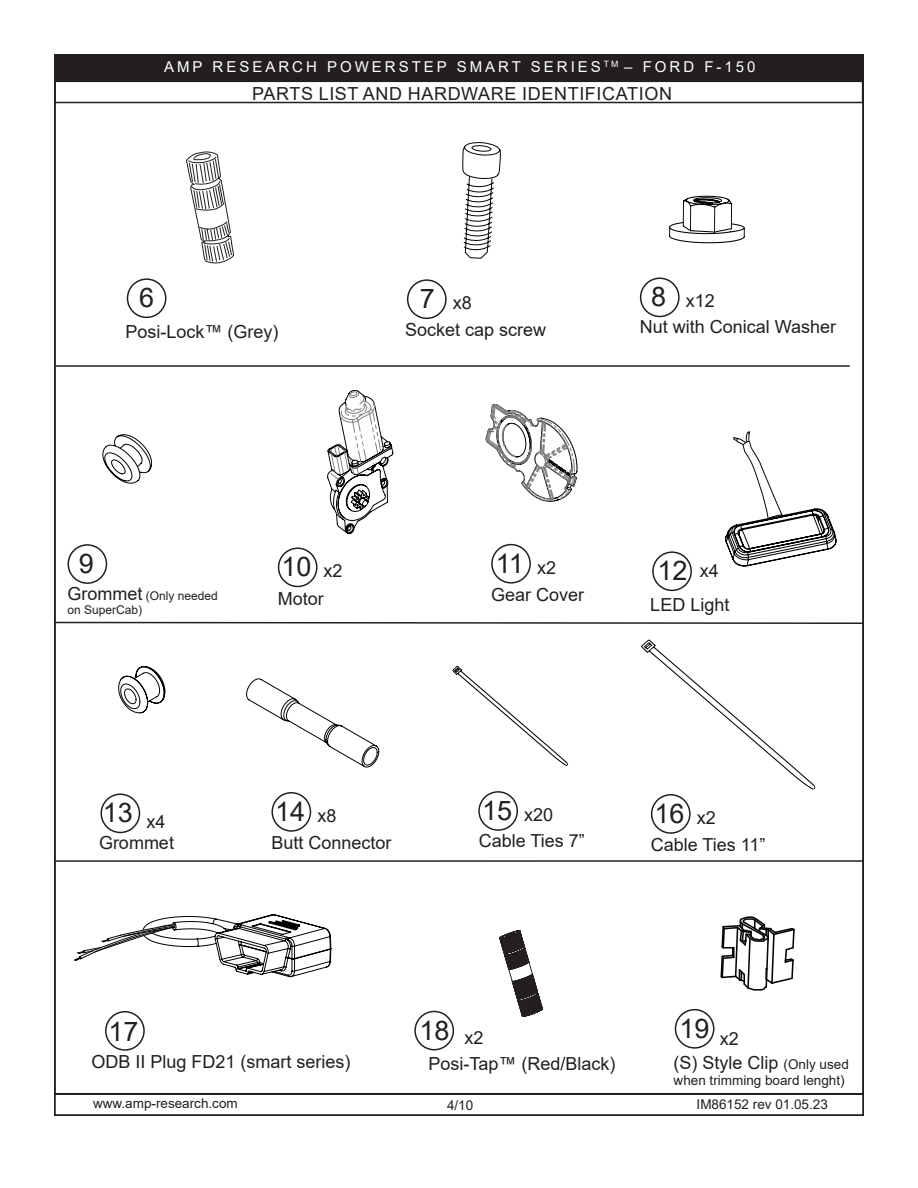
<style>
.page{position:relative;width:918px;height:1188px;background:#fff}
.page>*{position:absolute;margin:0;border:0;box-sizing:border-box;transform-origin:0 0}
.t1{font:27px "Arial";color:#231f20}
.t2{font:18px/25.5px "Arial";color:#231f20}
.t3{font:18px "Arial";letter-spacing:.035em;color:#231f20}
.t4{font:15px "Arial";letter-spacing:.2em;color:#fff}
.t5{font:13.5px "Arial";color:#231f20}
.t6{font:12px/14.4px "Arial";color:#231f20}
.s1{font-size:27px}
.s2{font-size:18px}
.s3{font-size:13.5px}
</style>
<div class="page">
<div style="left:54px;top:55px;width:809px;height:26px;background:#231f20"></div>
<div style="left:478px;top:791px;width:40px;height:40px;border:2px solid #231f20;border-radius:50%"></div>
<div style="left:651px;top:794px;width:40px;height:40px;border:2px solid #231f20;border-radius:50%"></div>
<div style="left:407px;top:279px;width:40px;height:40px;border:2px solid #231f20;border-radius:50%"></div>
<svg style="left:462px;top:142px;width:39px;height:117px"></svg>
<div style="left:640px;top:278px;width:40px;height:39px;border:2px solid #231f20;border-radius:50%"></div>
<div style="left:271px;top:792px;width:40px;height:40px;border:2px solid #231f20;border-radius:50%"></div>
<div style="left:105px;top:1011px;width:40px;height:40px;border:2px solid #231f20;border-radius:50%"></div>
<svg style="left:74px;top:914px;width:258px;height:63px"></svg>
<svg style="left:486px;top:404px;width:91px;height:98px"></svg>
<div style="left:491px;top:544px;width:40px;height:40px;border:2px solid #231f20;border-radius:50%"></div>
<svg style="left:327px;top:390px;width:66px;height:144px"></svg>
<div style="left:278px;top:548px;width:40px;height:39px;border:2px solid #231f20;border-radius:50%"></div>
<svg style="left:725px;top:431px;width:111px;height:135px"></svg>
<div style="left:652px;top:551px;width:40px;height:40px;border:2px solid #231f20;border-radius:50%"></div>
<svg style="left:669px;top:196px;width:76px;height:47px"></svg>
<div style="left:67px;top:544px;width:40px;height:40px;border:2px solid #231f20;border-radius:50%"></div>
<div style="left:100px;top:794px;width:40px;height:39px;border:2px solid #231f20;border-radius:50%"></div>
<svg style="left:186px;top:151px;width:48px;height:112px"></svg>
<div style="left:127px;top:278px;width:39px;height:40px;border:2px solid #231f20;border-radius:50%"></div>
<svg style="left:720px;top:916px;width:75px;height:75px"></svg>
<div style="left:675px;top:1009px;width:39px;height:40px;border:2px solid #231f20;border-radius:50%"></div>
<div style="left:414px;top:1011px;width:40px;height:39px;border:2px solid #231f20;border-radius:50%"></div>
<svg style="left:500px;top:930px;width:43px;height:86px"></svg>
<div style="left:54px;top:81px;width:809px;height:22px;border:2px solid #231f20"></div>
<div style="left:54px;top:1094px;width:810px;height:22px;border:2px solid #231f20"></div>
<hr style="left:56px;top:365px;width:794px;height:2px;background:#231f20">
<svg style="left:54px;top:602px;width:810px;height:227px"></svg>
<hr style="left:55px;top:860px;width:808px;height:2px;background:#231f20">
<svg style="left:103px;top:434px;width:49px;height:49px"></svg>
<p class="t4" style="left:164px;top:56px;width:593px">AMP RESEARCH POWERSTEP SMART SERIES <sup>TM</sup> – FORD F-150</p>
<p class="t3" style="left:252px;top:81px;width:421px">PARTS LIST AND HARDWARE IDENTIFICATION</p>
<h1 class="t1" style="left:139px;top:279px;width:17px">6</h1>
<p class="t2" style="left:126px;top:319px;width:155px">Posi-Lock™ (Grey)</p>
<p class="t2" style="left:405px;top:290px;width:143px;line-height:26.5px;text-indent:15px"><span class="s1">7</span> x8<br>Socket cap screw</p>
<p class="t2" style="left:640px;top:288px;width:198px;text-indent:11px"><span class="s1">8</span> x12<br>Nut with Conical Washer</p>
<h1 class="t1" style="left:496px;top:545px;width:62px">11 <span class="s2">x2</span></h1>
<p class="t2" style="left:491px;top:582px;width:95px">Gear Cover</p>
<h1 class="t1" style="left:79px;top:545px;width:17px">9</h1>
<p class="t2" style="left:700px;top:557px;width:21px">x4</p>
<p class="t6" style="left:68px;top:588px;width:152px"><span class="s2">Grommet</span> (Only needed on SuperCab)</p>
<h1 class="t1" style="left:282px;top:548px;width:63px">10 <span class="s2">x2</span></h1>
<p class="t2" style="left:278px;top:586px;width:48px">Motor</p>
<h1 class="t1" style="left:657px;top:552px;width:32px">12</h1>
<p class="t2" style="left:650px;top:591px;width:81px">LED Light</p>
<h1 class="t1" style="left:103px;top:794px;width:32px">13</h1>
<p class="t2" style="left:99px;top:830px;width:77px">Grommet</p>
<p class="t2" style="left:147px;top:809px;width:21px">x4</p>
<h1 class="t1" style="left:275px;top:793px;width:63px">14 <span class="s2">x8</span></h1>
<p class="t2" style="left:271px;top:830px;width:122px">Butt Connector</p>
<p class="t2" style="left:479px;top:802px;width:108px"><span class="s1">15</span> x20<br>Cable Ties 7”</p>
<h1 class="t1" style="left:655px;top:795px;width:63px">16 <span class="s2">x2</span></h1>
<p class="t2" style="left:651px;top:832px;width:116px">Cable Ties 11”</p>
<h1 class="t1" style="left:109px;top:1013px;width:32px">17</h1>
<p class="t2" style="left:92px;top:1049px;width:261px">ODB II Plug FD21 (smart series)</p>
<h1 class="t1" style="left:420px;top:1012px;width:32px">18</h1>
<p class="t2" style="left:464px;top:1025px;width:21px">x2</p>
<p class="t2" style="left:429px;top:1050px;width:189px">Posi-Tap™ (Red/Black)</p>
<h1 class="t1" style="left:680px;top:1010px;width:32px">19</h1>
<p class="t2" style="left:674px;top:1049px;width:177px">(S) Style Clip <span class="s3">(Only used</span></p>
<p class="t5" style="left:674px;top:1071px;width:173px">when trimming board lenght)</p>
<p class="t2" style="left:720px;top:1026px;width:21px">x2</p>
<p class="t5" style="left:93px;top:1094px;width:146px">www.amp-research.com</p>
<p class="t5" style="left:447px;top:1096px;width:28px">4/10</p>
<p class="t5" style="left:697px;top:1095px;width:133px">IM86152 rev 01.05.23</p>
</div>
